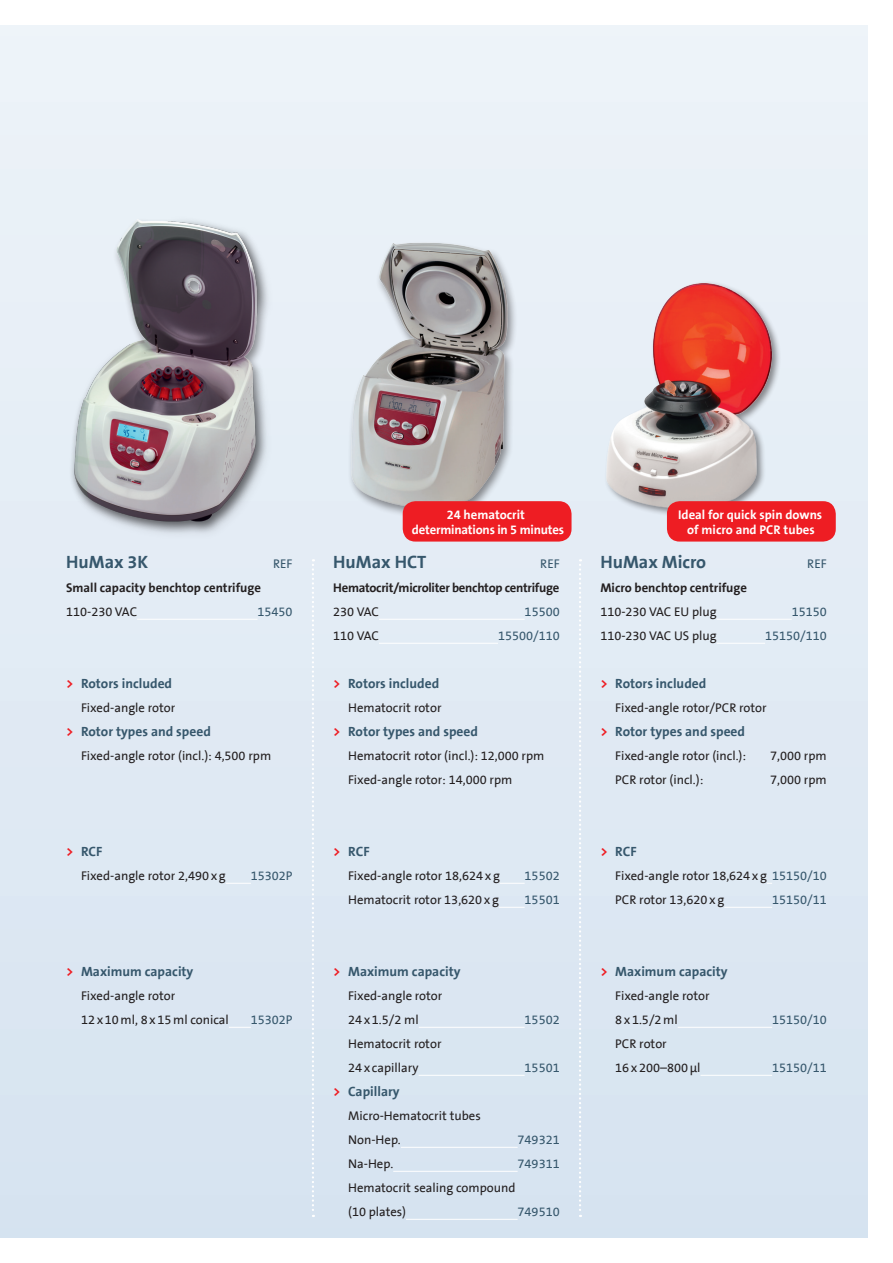
<style>
.page{position:relative;width:893px;height:1263px;background:#fff}
.page>*{position:absolute;margin:0;border:0;box-sizing:border-box;transform-origin:0 0}
.t1{font:700 18px "The Sans B7";color:#36576c}
.t2{font:700 13.5px "The Sans B7";color:#36576c}
.t3{font:12.75px/24px "The Sans B5 Plain";color:#231f20}
.t4{font:12.75px "The Sans B5 Plain";color:#36576c}
.t5{font:700 12.75px/15px "The Sans B7";color:#fff;text-align:center}
.t6{font:700 12.75px "The Sans B7";letter-spacing:-.005em;color:#231f20}
.t7{font:700 12.75px "The Sans B7";letter-spacing:-.025em;color:#231f20}
.s1{color:#ee1d23}
.s2{color:#36576c}
</style>
<div class="page">
<div style="left:0;top:26px;width:867px;height:1211px;background:linear-gradient(to right,#e0eaf4,#e1ebf4)"></div>
<img style="left:584px;top:270px;width:207px;height:254px">
<img style="left:39px;top:203px;width:247px;height:367px">
<img style="left:309px;top:235px;width:234px;height:314px">
<hr style="left:717px;top:619px;width:75px;height:1px;background:#fff">
<hr style="left:717px;top:643px;width:48px;height:1px;background:#fff">
<hr style="left:724px;top:907px;width:48px;height:1px;background:#fff">
<hr style="left:678px;top:1027px;width:94px;height:1px;background:#fff">
<hr style="left:700px;top:1075px;width:72px;height:1px;background:#fff">
<hr style="left:379px;top:619px;width:146px;height:1px;background:#fff">
<hr style="left:379px;top:643px;width:119px;height:1px;background:#fff">
<svg style="left:500px;top:883px;width:25px;height:1px"></svg>
<svg style="left:499px;top:907px;width:26px;height:1px"></svg>
<hr style="left:419px;top:1027px;width:106px;height:1px;background:#fff">
<hr style="left:419px;top:1075px;width:106px;height:1px;background:#fff">
<hr style="left:401px;top:1147px;width:117px;height:1px;background:#fff">
<hr style="left:393px;top:1171px;width:125px;height:1px;background:#fff">
<hr style="left:406px;top:1219px;width:112px;height:1px;background:#fff">
<hr style="left:137px;top:619px;width:121px;height:1px;background:#fff">
<svg style="left:226px;top:883px;width:25px;height:1px"></svg>
<svg style="left:229px;top:1027px;width:22px;height:1px"></svg>
<svg style="left:312px;top:559px;width:2px;height:658px"></svg>
<svg style="left:579px;top:559px;width:2px;height:658px"></svg>
<div style="left:403px;top:501px;width:168px;height:41px;background:#ee1d23;border-radius:13px"></div>
<div style="left:667px;top:501px;width:169px;height:41px;background:#ee1d23;border-radius:13px"></div>
<h1 class="t1" style="left:66px;top:553px;width:84px">HuMax 3K</h1>
<p class="t4" style="left:273px;top:557px;width:21px">REF</p>
<p class="t6" style="left:66px;top:581px;width:196px">Small capacity benchtop centrifuge</p>
<p class="t3" style="left:66px;top:600px;width:72px">110-230 VAC</p>
<p class="t4" style="left:258px;top:605px;width:37px">15450</p>
<p class="t2" style="left:66px;top:676px;width:107px"><span class="s1">&gt;</span> Rotors included</p>
<p class="t3" style="left:81px;top:696px;width:96px">Fixed-angle rotor</p>
<p class="t2" style="left:66px;top:724px;width:146px"><span class="s1">&gt;</span> Rotor types and speed</p>
<p class="t3" style="left:81px;top:744px;width:192px">Fixed-angle rotor (incl.): 4,500 rpm</p>
<p class="t2" style="left:66px;top:844px;width:38px"><span class="s1">&gt;</span> RCF</p>
<p class="t3" style="left:81px;top:864px;width:146px">Fixed-angle rotor 2,490xg</p>
<p class="t4" style="left:251px;top:869px;width:43px">15302P</p>
<p class="t2" style="left:66px;top:964px;width:129px"><span class="s1">&gt;</span> Maximum capacity</p>
<p class="t3" style="left:81px;top:984px;width:149px">Fixed-angle rotor<br>12x10ml, 8x15ml conical</p>
<p class="t4" style="left:251px;top:1013px;width:43px">15302P</p>
<p class="t5" style="left:412px;top:507px;width:154px">24 hematocrit determinations in 5 minutes</p>
<p class="t5" style="left:678px;top:507px;width:146px">Ideal for quick spin downs of micro and PCR tubes</p>
<h1 class="t1" style="left:333px;top:553px;width:95px">HuMax HCT</h1>
<p class="t4" style="left:540px;top:557px;width:21px">REF</p>
<p class="t7" style="left:333px;top:581px;width:227px">Hematocrit/microliter benchtop centrifuge</p>
<p class="t3" style="left:333px;top:600px;width:47px">230 VAC</p>
<p class="t4" style="left:525px;top:605px;width:37px">15500</p>
<p class="t3" style="left:333px;top:624px;width:47px">110 VAC</p>
<p class="t4" style="left:498px;top:629px;width:63px">15500/110</p>
<p class="t2" style="left:333px;top:676px;width:107px"><span class="s1">&gt;</span> Rotors included</p>
<p class="t3" style="left:348px;top:696px;width:95px">Hematocrit rotor</p>
<p class="t2" style="left:333px;top:724px;width:146px"><span class="s1">&gt;</span> Rotor types and speed</p>
<p class="t3" style="left:348px;top:744px;width:198px">Hematocrit rotor (incl.): 12,000 rpm<br>Fixed-angle rotor: 14,000 rpm</p>
<p class="t2" style="left:333px;top:844px;width:38px"><span class="s1">&gt;</span> RCF</p>
<p class="t3" style="left:348px;top:864px;width:153px">Fixed-angle rotor 18,624xg</p>
<p class="t4" style="left:525px;top:869px;width:37px">15502</p>
<p class="t3" style="left:348px;top:888px;width:152px">Hematocrit rotor 13,620xg</p>
<p class="t4" style="left:525px;top:893px;width:37px">15501</p>
<p class="t2" style="left:333px;top:964px;width:129px"><span class="s1">&gt;</span> Maximum capacity</p>
<p class="t3" style="left:348px;top:984px;width:96px">Fixed-angle rotor<br>24x1.5/2 ml</p>
<p class="t3" style="left:348px;top:1032px;width:95px">Hematocrit rotor<br>24xcapillary</p>
<p class="t2" style="left:333px;top:1084px;width:68px"><span class="s1">&gt;</span> Capillary</p>
<p class="t3" style="left:348px;top:1104px;width:134px">Micro-Hematocrit tubes<br>Non-Hep.</p>
<p class="t4" style="left:525px;top:1013px;width:37px">15502</p>
<p class="t4" style="left:525px;top:1061px;width:37px">15501</p>
<p class="t4" style="left:518px;top:1133px;width:44px">749321</p>
<p class="t3" style="left:348px;top:1152px;width:47px">Na-Hep.</p>
<p class="t4" style="left:518px;top:1157px;width:44px">749311</p>
<p class="t3" style="left:348px;top:1176px;width:169px">Hematocrit sealing compound (10 plates)</p>
<p class="t4" style="left:518px;top:1205px;width:44px">749510</p>
<h1 class="t1" style="left:600px;top:553px;width:107px">HuMax Micro</h1>
<p class="t4" style="left:807px;top:557px;width:21px">REF</p>
<p class="t6" style="left:600px;top:581px;width:148px">Micro benchtop centrifuge</p>
<p class="t3" style="left:600px;top:600px;width:118px">110-230 VAC EU plug</p>
<p class="t4" style="left:792px;top:605px;width:37px">15150</p>
<p class="t3" style="left:600px;top:624px;width:118px">110-230 VAC US plug</p>
<p class="t4" style="left:765px;top:629px;width:63px">15150/110</p>
<p class="t2" style="left:600px;top:676px;width:107px"><span class="s1">&gt;</span> Rotors included</p>
<p class="t3" style="left:615px;top:696px;width:153px">Fixed-angle rotor/PCR rotor</p>
<p class="t2" style="left:600px;top:724px;width:146px"><span class="s1">&gt;</span> Rotor types and speed</p>
<p class="t3" style="left:615px;top:744px;width:132px">Fixed-angle rotor (incl.):</p>
<p class="t3" style="left:770px;top:744px;width:58px">7,000 rpm</p>
<p class="t3" style="left:615px;top:768px;width:90px">PCR rotor (incl.):</p>
<p class="t3" style="left:770px;top:768px;width:58px">7,000 rpm</p>
<p class="t2" style="left:600px;top:844px;width:38px"><span class="s1">&gt;</span> RCF</p>
<p class="t3" style="left:615px;top:864px;width:213px">Fixed-angle rotor 18,624xg <span class="s2">15150/10<br></span>PCR rotor 13,620xg</p>
<p class="t4" style="left:772px;top:893px;width:56px">15150/11</p>
<p class="t2" style="left:600px;top:964px;width:129px"><span class="s1">&gt;</span> Maximum capacity</p>
<p class="t3" style="left:615px;top:984px;width:96px">Fixed-angle rotor<br>8x1.5/2ml</p>
<p class="t3" style="left:615px;top:1032px;width:87px">PCR rotor<br>16x200–800µl</p>
<p class="t4" style="left:772px;top:1013px;width:56px">15150/10</p>
<p class="t4" style="left:772px;top:1061px;width:56px">15150/11</p>
</div>
